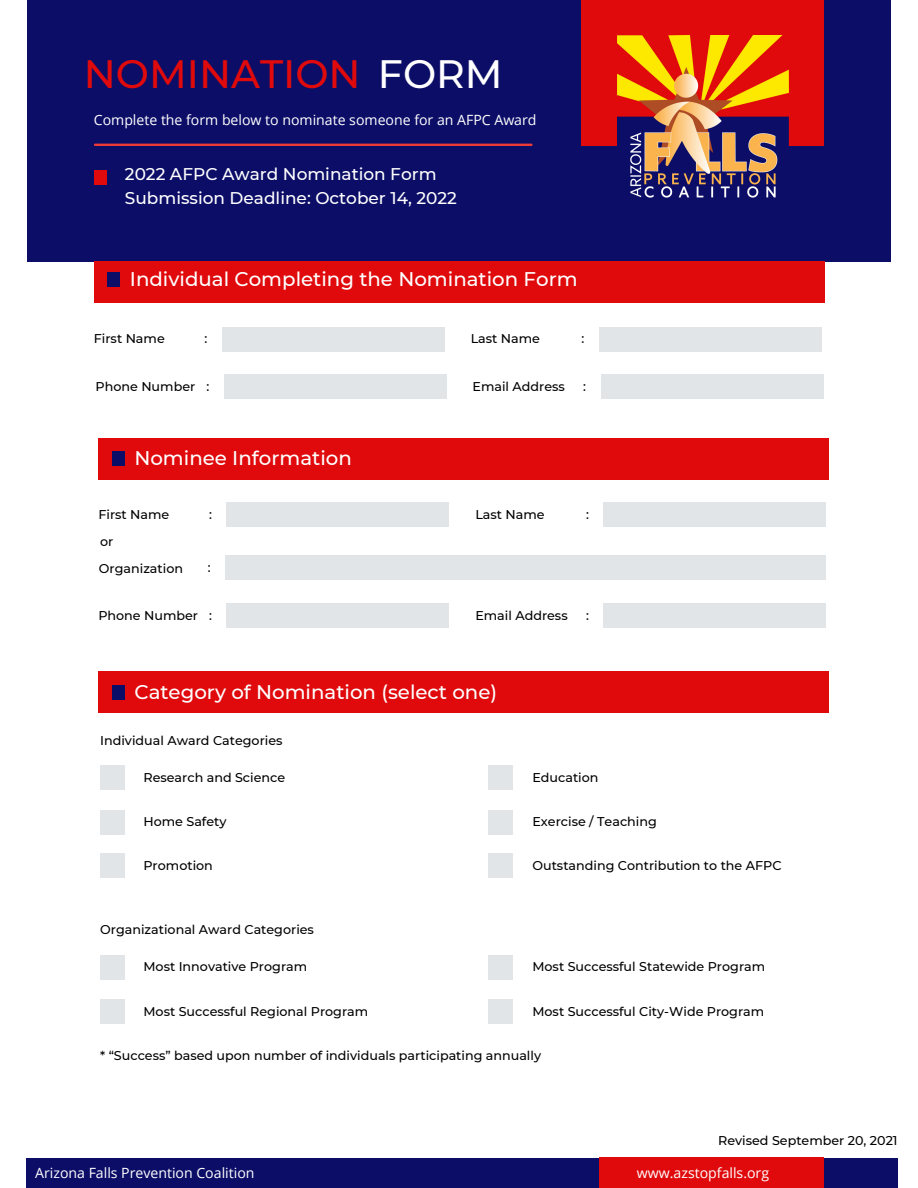
<style>
.page{position:relative;width:918px;height:1188px;background:#fff}
.page>*{position:absolute;margin:0;border:0;box-sizing:border-box;transform-origin:0 0}
.t1{font:500 39.45px "Montserrat";color:#e00a0c}
.t2{font:500 19.8px "Montserrat";color:#fff}
.t3{font:500 16.95px "Montserrat";color:#fff}
.t4{font:14.1px "Open Sans";color:#fff}
.t5{font:500 12.75px "Montserrat";color:#000}
.s1{color:#fff}
</style>
<div class="page">
<div style="left:27px;top:0;width:864px;height:262px;background:#0b0d67"></div>
<div style="left:581px;top:0;width:243px;height:146px;background:#e00a0c"></div>
<hr style="left:95px;top:144px;width:436px;height:2px;background:#ee3b38">
<div style="left:94px;top:261px;width:730px;height:42px;background:#e00a0c"></div>
<div style="left:108px;top:272px;width:12px;height:15px;background:#0b0d67"></div>
<div style="left:98px;top:438px;width:731px;height:41px;background:#e00a0c"></div>
<div style="left:112px;top:451px;width:13px;height:15px;background:#0b0d67"></div>
<div style="left:26px;top:1158px;width:872px;height:30px;background:#0b0d67"></div>
<div style="left:599px;top:1158px;width:225px;height:30px;background:#e00a0c"></div>
<div style="left:94px;top:171px;width:12px;height:14px;background:#e00a0c"></div>
<div style="left:488px;top:766px;width:25px;height:24px;background:#e1e5e7"></div>
<div style="left:100px;top:766px;width:25px;height:24px;background:#e1e5e7"></div>
<img style="left:618px;top:36px;width:171px;height:162px">
<div style="left:222px;top:327px;width:223px;height:24px;background:#e1e5e7"></div>
<div style="left:224px;top:374px;width:223px;height:25px;background:#e1e5e7"></div>
<div style="left:599px;top:327px;width:223px;height:24px;background:#e1e5e7"></div>
<div style="left:601px;top:374px;width:222px;height:25px;background:#e1e5e7"></div>
<div style="left:227px;top:502px;width:222px;height:25px;background:#e1e5e7"></div>
<div style="left:227px;top:603px;width:222px;height:25px;background:#e1e5e7"></div>
<div style="left:604px;top:502px;width:222px;height:25px;background:#e1e5e7"></div>
<div style="left:604px;top:603px;width:222px;height:25px;background:#e1e5e7"></div>
<div style="left:98px;top:671px;width:731px;height:42px;background:#e00a0c"></div>
<div style="left:112px;top:685px;width:13px;height:14px;background:#0b0d67"></div>
<div style="left:488px;top:810px;width:25px;height:25px;background:#e1e5e7"></div>
<div style="left:100px;top:810px;width:25px;height:25px;background:#e1e5e7"></div>
<div style="left:488px;top:854px;width:25px;height:24px;background:#e1e5e7"></div>
<div style="left:100px;top:854px;width:25px;height:24px;background:#e1e5e7"></div>
<div style="left:488px;top:955px;width:25px;height:25px;background:#e1e5e7"></div>
<div style="left:100px;top:955px;width:25px;height:25px;background:#e1e5e7"></div>
<div style="left:488px;top:999px;width:25px;height:25px;background:#e1e5e7"></div>
<div style="left:100px;top:999px;width:25px;height:25px;background:#e1e5e7"></div>
<div style="left:225px;top:555px;width:601px;height:25px;background:#e1e5e7"></div>
<p class="t1" style="left:84px;top:50px;width:420px">NOMINATION <span class="s1">FORM</span></p>
<p class="t4" style="left:94px;top:109px;width:444px">Complete the form below to nominate someone for an AFPC Award</p>
<p class="t3" style="left:125px;top:164px;width:313px">2022 AFPC Award Nomination Form</p>
<p class="t3" style="left:125px;top:187px;width:333px">Submission Deadline: October 14, 2022</p>
<p class="t2" style="left:130px;top:267px;width:449px">Individual Completing the Nomination Form</p>
<p class="t5" style="left:94px;top:331px;width:72px">First Name</p>
<p class="t5" style="left:205px;top:331px;width:4px">:</p>
<p class="t5" style="left:96px;top:378px;width:101px">Phone Number</p>
<p class="t5" style="left:206px;top:378px;width:4px">:</p>
<p class="t2" style="left:134px;top:446px;width:219px">Nominee Information</p>
<p class="t5" style="left:98px;top:506px;width:72px">First Name</p>
<p class="t5" style="left:209px;top:506px;width:4px">:</p>
<p class="t5" style="left:100px;top:533px;width:15px">or</p>
<p class="t5" style="left:99px;top:560px;width:86px">Organization</p>
<p class="t5" style="left:208px;top:560px;width:4px">:</p>
<p class="t5" style="left:98px;top:607px;width:101px">Phone Number</p>
<p class="t5" style="left:209px;top:607px;width:4px">:</p>
<p class="t5" style="left:471px;top:331px;width:71px">Last Name</p>
<p class="t5" style="left:582px;top:331px;width:4px">:</p>
<p class="t5" style="left:473px;top:378px;width:94px">Email Address</p>
<p class="t5" style="left:583px;top:378px;width:4px">:</p>
<p class="t5" style="left:475px;top:506px;width:71px">Last Name</p>
<p class="t5" style="left:586px;top:506px;width:4px">:</p>
<p class="t5" style="left:475px;top:607px;width:94px">Email Address</p>
<p class="t5" style="left:586px;top:607px;width:4px">:</p>
<p class="t2" style="left:134px;top:680px;width:364px">Category of Nomination (select one)</p>
<p class="t5" style="left:100px;top:732px;width:184px">Individual Award Categories</p>
<p class="t5" style="left:143px;top:770px;width:143px">Research and Science</p>
<p class="t5" style="left:532px;top:770px;width:68px">Education</p>
<p class="t5" style="left:143px;top:814px;width:85px">Home Safety</p>
<p class="t5" style="left:532px;top:814px;width:126px">Exercise / Teaching</p>
<p class="t5" style="left:143px;top:858px;width:71px">Promotion</p>
<p class="t5" style="left:532px;top:858px;width:251px">Outstanding Contribution to the AFPC</p>
<p class="t5" style="left:100px;top:922px;width:215px">Organizational Award Categories</p>
<p class="t5" style="left:143px;top:959px;width:165px">Most Innovative Program</p>
<p class="t5" style="left:532px;top:959px;width:234px">Most Successful Statewide Program</p>
<p class="t5" style="left:144px;top:1003px;width:226px">Most Successful Regional Program</p>
<p class="t5" style="left:532px;top:1003px;width:233px">Most Successful City-Wide Program</p>
<p class="t5" style="left:100px;top:1048px;width:442px">* “Success” based upon number of individuals participating annually</p>
<p class="t5" style="left:718px;top:1132px;width:181px">Revised September 20, 2021</p>
<p class="t4" style="left:35px;top:1163px;width:221px">Arizona Falls Prevention Coalition</p>
<p class="t4" style="left:637px;top:1163px;width:134px">www.azstopfalls.org</p>
</div>
